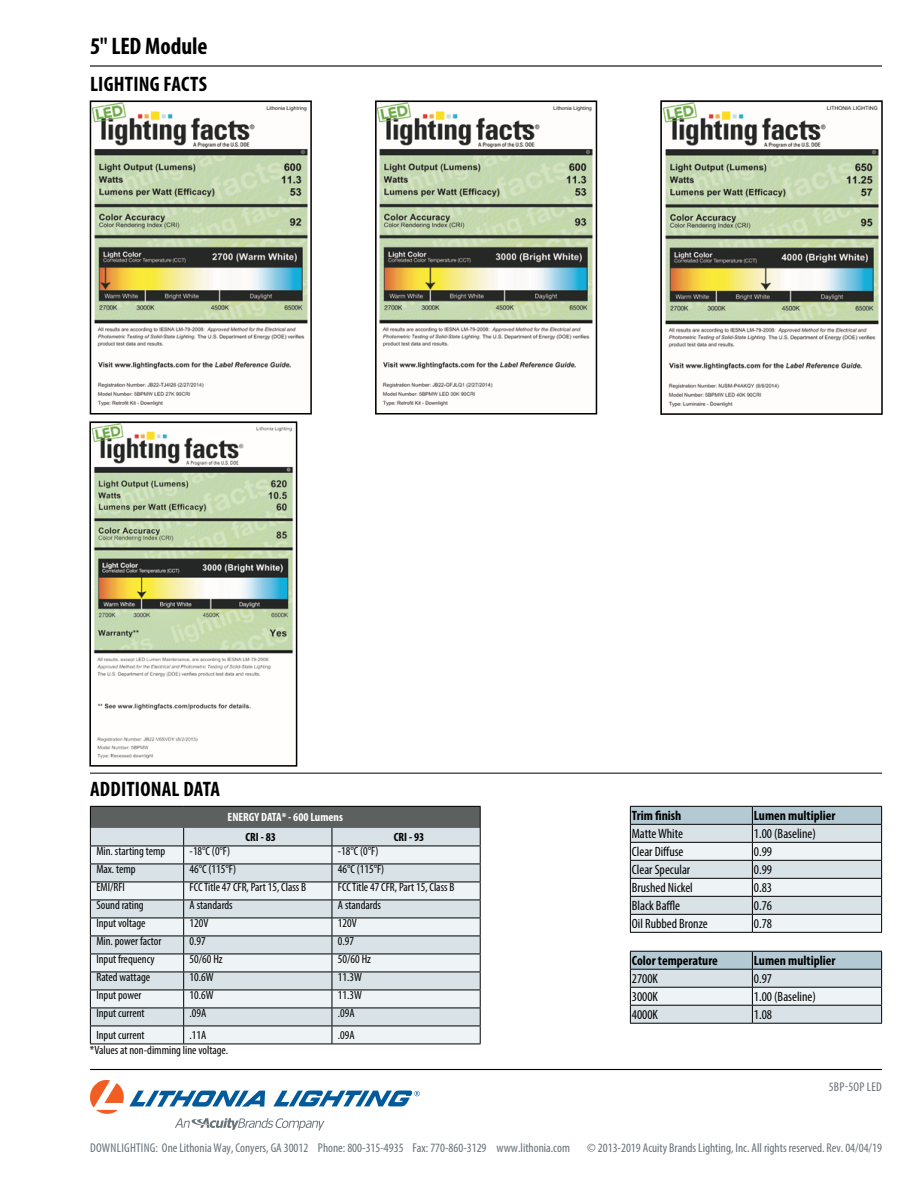
<style>
.page{position:relative;width:918px;height:1188px;background:#fff}
.page>*{position:absolute;margin:0;border:0;box-sizing:border-box;transform-origin:0 0}
.t1{font:700 condensed 24px "Myriad Pro";color:#000}
.t2{font:700 condensed 21px "Myriad Pro";letter-spacing:.01em;color:#000}
.t3{font:condensed 13.5px "Myriad Pro";color:#000}
.t4{font:700 condensed 13.5px "Myriad Pro";color:#000}
.t5{font:condensed 12.75px "Myriad Pro";color:#667178}
.t6{font:condensed 12.75px "Myriad Pro";letter-spacing:.02em;color:#667178}
.t7{font:condensed 12px "Myriad Pro";color:#000}
.t8{font:700 condensed 12px "Myriad Pro";color:#fff}
.t9{font:700 condensed 12px "Myriad Pro";color:#000}
</style>
<div class="page">
<hr style="left:90px;top:65px;width:792px;height:2px;background:#000">
<hr style="left:90px;top:1069px;width:792px;height:1px;background:#000">
<svg style="left:90px;top:1080px;width:330px;height:51px"></svg>
<div style="left:90px;top:806px;width:390px;height:22px;background:#5c605f"></div>
<div style="left:91px;top:828px;width:389px;height:18px;background:#d8e2e7"></div>
<svg style="left:91px;top:847px;width:389px;height:197px;background:#dce3e6"></svg>
<hr style="left:90px;top:806px;width:94px;height:1px;background:#000">
<hr style="left:184px;top:806px;width:148px;height:1px;background:#000">
<hr style="left:332px;top:806px;width:149px;height:1px;background:#000">
<hr style="left:90px;top:846px;width:94px;height:1px;background:#000">
<hr style="left:184px;top:846px;width:148px;height:1px;background:#000">
<hr style="left:332px;top:846px;width:149px;height:1px;background:#000">
<hr style="left:90px;top:864px;width:94px;height:1px;background:#000">
<hr style="left:184px;top:864px;width:148px;height:1px;background:#000">
<hr style="left:332px;top:864px;width:149px;height:1px;background:#000">
<hr style="left:90px;top:882px;width:94px;height:1px;background:#000">
<hr style="left:184px;top:882px;width:148px;height:1px;background:#000">
<hr style="left:332px;top:882px;width:149px;height:1px;background:#000">
<hr style="left:90px;top:900px;width:94px;height:1px;background:#000">
<hr style="left:184px;top:900px;width:148px;height:1px;background:#000">
<hr style="left:332px;top:900px;width:149px;height:1px;background:#000">
<hr style="left:90px;top:918px;width:94px;height:1px;background:#000">
<hr style="left:184px;top:918px;width:148px;height:1px;background:#000">
<hr style="left:332px;top:918px;width:149px;height:1px;background:#000">
<hr style="left:90px;top:936px;width:94px;height:1px;background:#000">
<hr style="left:184px;top:936px;width:148px;height:1px;background:#000">
<hr style="left:332px;top:936px;width:149px;height:1px;background:#000">
<hr style="left:90px;top:954px;width:94px;height:1px;background:#000">
<hr style="left:184px;top:954px;width:148px;height:1px;background:#000">
<hr style="left:332px;top:954px;width:149px;height:1px;background:#000">
<hr style="left:90px;top:972px;width:94px;height:1px;background:#000">
<hr style="left:184px;top:972px;width:148px;height:1px;background:#000">
<hr style="left:332px;top:972px;width:149px;height:1px;background:#000">
<hr style="left:90px;top:990px;width:94px;height:1px;background:#000">
<hr style="left:184px;top:990px;width:148px;height:1px;background:#000">
<hr style="left:332px;top:990px;width:149px;height:1px;background:#000">
<hr style="left:90px;top:1008px;width:94px;height:1px;background:#000">
<hr style="left:184px;top:1008px;width:148px;height:1px;background:#000">
<hr style="left:332px;top:1008px;width:149px;height:1px;background:#000">
<hr style="left:90px;top:1026px;width:94px;height:1px;background:#000">
<svg style="left:90px;top:807px;width:1px;height:237px"></svg>
<hr style="left:184px;top:1026px;width:148px;height:1px;background:#000">
<svg style="left:183px;top:828px;width:1px;height:216px"></svg>
<hr style="left:332px;top:1026px;width:149px;height:1px;background:#000">
<svg style="left:332px;top:828px;width:1px;height:216px"></svg>
<svg style="left:480px;top:807px;width:1px;height:237px"></svg>
<hr style="left:90px;top:1044px;width:94px;height:1px;background:#000">
<hr style="left:184px;top:1044px;width:148px;height:1px;background:#000">
<hr style="left:332px;top:1044px;width:149px;height:1px;background:#000">
<hr style="left:90px;top:773px;width:792px;height:1px;background:#000">
<img style="left:93px;top:103px;width:215px;height:304px">
<div style="left:90px;top:100px;width:222px;height:315px;border:2px solid #000"></div>
<img style="left:378px;top:103px;width:215px;height:304px">
<div style="left:375px;top:100px;width:222px;height:315px;border:2px solid #000"></div>
<img style="left:92px;top:424px;width:202px;height:335px">
<div style="left:89px;top:421px;width:208px;height:346px;border:2px solid #000"></div>
<img style="left:663px;top:103px;width:216px;height:305px">
<div style="left:660px;top:100px;width:223px;height:315px;border:2px solid #000"></div>
<svg style="left:630px;top:806px;width:252px;height:126px;background:#cad3d7"></svg>
<hr style="left:630px;top:932px;width:122px;height:1px;background:#000">
<hr style="left:752px;top:932px;width:130px;height:1px;background:#000">
<svg style="left:630px;top:951px;width:252px;height:72px;background:#c5d0d5"></svg>
<hr style="left:630px;top:1023px;width:122px;height:1px;background:#000">
<hr style="left:752px;top:1023px;width:130px;height:1px;background:#000">
<h1 class="t1" style="left:90px;top:31px;width:119px">5" LED Module</h1>
<h2 class="t2" style="left:90px;top:71px;width:118px">LIGHTING FACTS</h2>
<h2 class="t2" style="left:90px;top:776px;width:132px">ADDITIONAL DATA</h2>
<p class="t8" style="left:228px;top:810px;width:117px">ENERGY DATA* - 600 Lumens</p>
<p class="t9" style="left:246px;top:830px;width:32px">CRI - 83</p>
<p class="t9" style="left:394px;top:830px;width:32px">CRI - 93</p>
<p class="t7" style="left:96px;top:844px;width:71px">Min. starting temp</p>
<p class="t7" style="left:190px;top:844px;width:42px">-18°C (0°F)</p>
<p class="t7" style="left:338px;top:844px;width:42px">-18°C (0°F)</p>
<p class="t7" style="left:96px;top:862px;width:41px">Max. temp</p>
<p class="t7" style="left:190px;top:862px;width:48px">46°C (115°F)</p>
<p class="t7" style="left:338px;top:862px;width:48px">46°C (115°F)</p>
<p class="t7" style="left:96px;top:880px;width:30px">EMI/RFI</p>
<p class="t7" style="left:190px;top:880px;width:118px">FCC Title 47 CFR, Part 15, Class B</p>
<p class="t7" style="left:338px;top:880px;width:118px">FCC Title 47 CFR, Part 15, Class B</p>
<p class="t7" style="left:96px;top:898px;width:49px">Sound rating</p>
<p class="t7" style="left:190px;top:898px;width:45px">A standards</p>
<p class="t7" style="left:338px;top:898px;width:45px">A standards</p>
<p class="t7" style="left:96px;top:916px;width:51px">Input voltage</p>
<p class="t7" style="left:190px;top:916px;width:20px">120V</p>
<p class="t7" style="left:338px;top:916px;width:20px">120V</p>
<p class="t7" style="left:96px;top:934px;width:67px">Min. power factor</p>
<p class="t7" style="left:190px;top:934px;width:18px">0.97</p>
<p class="t7" style="left:338px;top:934px;width:18px">0.97</p>
<p class="t7" style="left:96px;top:952px;width:60px">Input frequency</p>
<p class="t7" style="left:190px;top:952px;width:35px">50/60 Hz</p>
<p class="t7" style="left:338px;top:952px;width:35px">50/60 Hz</p>
<p class="t7" style="left:96px;top:970px;width:55px">Rated wattage</p>
<p class="t7" style="left:190px;top:970px;width:26px">10.6W</p>
<p class="t7" style="left:338px;top:970px;width:26px">11.3W</p>
<p class="t7" style="left:96px;top:988px;width:47px">Input power</p>
<p class="t7" style="left:190px;top:988px;width:26px">10.6W</p>
<p class="t7" style="left:338px;top:988px;width:26px">11.3W</p>
<p class="t7" style="left:96px;top:1006px;width:50px">Input current</p>
<p class="t7" style="left:190px;top:1006px;width:18px">.09A</p>
<p class="t7" style="left:338px;top:1006px;width:18px">.09A</p>
<p class="t7" style="left:96px;top:1028px;width:50px">Input current</p>
<p class="t7" style="left:190px;top:1028px;width:18px">.11A</p>
<p class="t7" style="left:338px;top:1028px;width:18px">.09A</p>
<p class="t7" style="left:90px;top:1043px;width:140px">*Values at non-dimming line voltage.</p>
<p class="t4" style="left:632px;top:807px;width:51px">Trim finish</p>
<p class="t4" style="left:754px;top:807px;width:83px">Lumen multiplier</p>
<p class="t3" style="left:632px;top:826px;width:53px">Matte White</p>
<p class="t3" style="left:754px;top:826px;width:64px">1.00 (Baseline)</p>
<p class="t3" style="left:632px;top:844px;width:53px">Clear Diffuse</p>
<p class="t3" style="left:754px;top:844px;width:20px">0.99</p>
<p class="t3" style="left:632px;top:862px;width:60px">Clear Specular</p>
<p class="t3" style="left:754px;top:862px;width:20px">0.99</p>
<p class="t3" style="left:632px;top:880px;width:63px">Brushed Nickel</p>
<p class="t3" style="left:754px;top:880px;width:20px">0.83</p>
<p class="t3" style="left:632px;top:898px;width:50px">Black Baffle</p>
<p class="t3" style="left:754px;top:898px;width:20px">0.76</p>
<p class="t3" style="left:632px;top:916px;width:77px">Oil Rubbed Bronze</p>
<p class="t3" style="left:754px;top:916px;width:20px">0.78</p>
<p class="t4" style="left:632px;top:952px;width:88px">Color temperature</p>
<p class="t4" style="left:754px;top:952px;width:83px">Lumen multiplier</p>
<p class="t3" style="left:632px;top:971px;width:28px">2700K</p>
<p class="t3" style="left:754px;top:971px;width:20px">0.97</p>
<p class="t3" style="left:632px;top:989px;width:28px">3000K</p>
<p class="t3" style="left:754px;top:989px;width:64px">1.00 (Baseline)</p>
<p class="t3" style="left:632px;top:1007px;width:28px">4000K</p>
<p class="t3" style="left:754px;top:1007px;width:20px">1.08</p>
<p class="t6" style="left:829px;top:1079px;width:55px">5BP-5OP LED</p>
<p class="t5" style="left:90px;top:1140px;width:481px">DOWNLIGHTING: One Lithonia Way, Conyers, GA 30012 Phone: 800-315-4935 Fax: 770-860-3129 www.lithonia.com</p>
<p class="t5" style="left:587px;top:1140px;width:296px">© 2013-2019 Acuity Brands Lighting, Inc. All rights reserved. Rev. 04/04/19</p>
</div>
